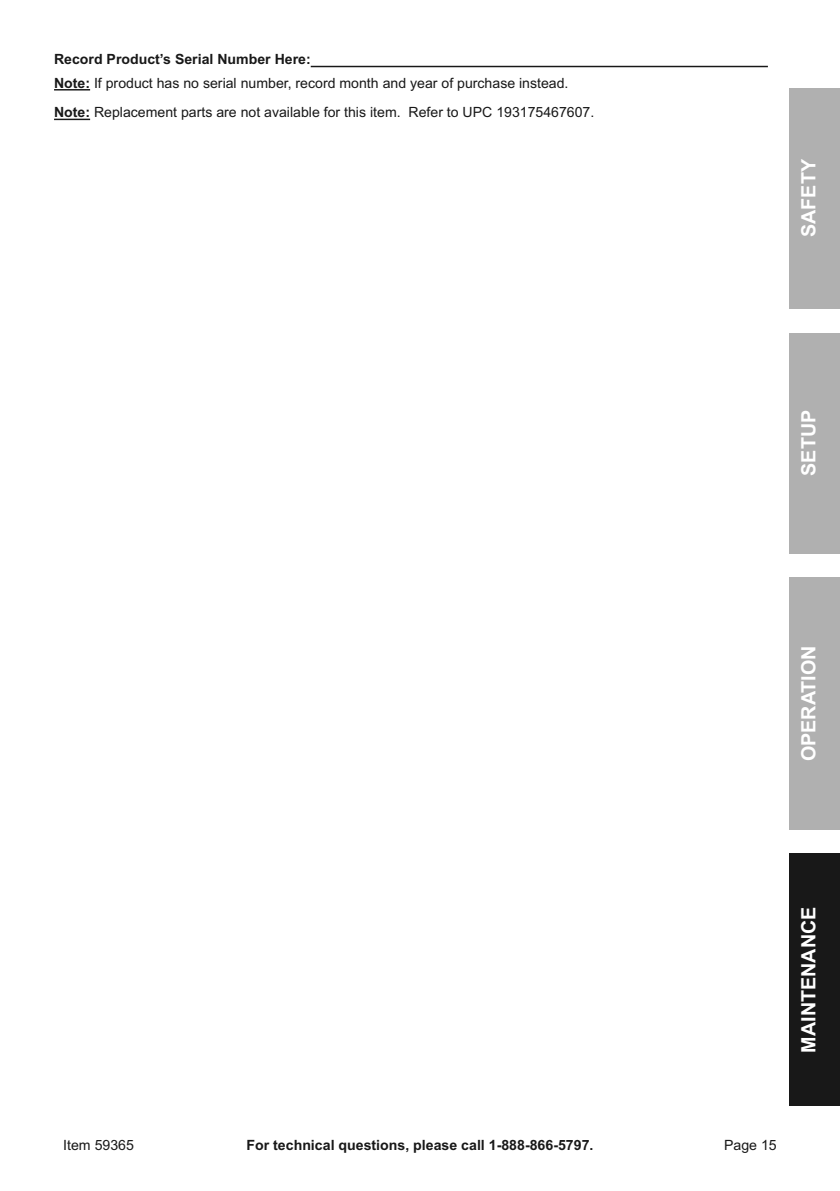
<style>
.page{position:relative;width:840px;height:1191px;background:#fff}
.page>*{position:absolute;margin:0;border:0;box-sizing:border-box;transform-origin:0 0}
.t1{font:700 19.8px "Arial";color:#fff}
.t2{font:700 14.2px "Arial";color:#181818}
.t3{font:14.2px "Arial";color:#181818}
.Note{font:14px "Arial";color:#181818}
.t4{font:700 14px "Arial";color:#181818}
.s1{font-weight:700}
</style>
<div class="page">
<div style="left:788px;top:88px;width:51px;height:221px;background:#b0b0b0"></div>
<div style="left:788px;top:577px;width:51px;height:252px;background:#b0b0b0"></div>
<div style="left:788px;top:853px;width:51px;height:253px;background:#181818"></div>
<div style="left:788px;top:332px;width:51px;height:221px;background:#b0b0b0"></div>
<hr style="left:310px;top:66px;width:457px;height:1px;background:#181818">
<hr style="left:54px;top:89px;width:36px;height:1px;background:#181818">
<hr style="left:54px;top:119px;width:36px;height:1px;background:#181818">
<p class="t4" style="left:54px;top:50px;width:258px">Record Product’s Serial Number Here:</p>
<p class="Note" style="left:54px;top:73px;width:515px"><span class="s1">Note:</span> If product has no serial number, record month and year of purchase instead.</p>
<p class="Note" style="left:54px;top:103px;width:541px"><span class="s1">Note:</span> Replacement parts are not available for this item. Refer to UPC 193175467607.</p>
<h1 class="t1" style="left:794px;top:237px;width:79px;rotate:-90deg">Saf ety</h1>
<h1 class="t1" style="left:794px;top:476px;width:67px;rotate:-90deg">Setup</h1>
<h1 class="t1" style="left:794px;top:761px;width:117px;rotate:-90deg">Operation</h1>
<h1 class="t1" style="left:794px;top:1052px;width:147px;rotate:-90deg">Maintenance</h1>
<p class="t3" style="left:63px;top:1136px;width:72px">Item 59365</p>
<p class="t2" style="left:246px;top:1136px;width:348px">For technical questions, please call 1-888-866-5797.</p>
<p class="t3" style="left:723px;top:1136px;width:54px">Page 15</p>
</div>
